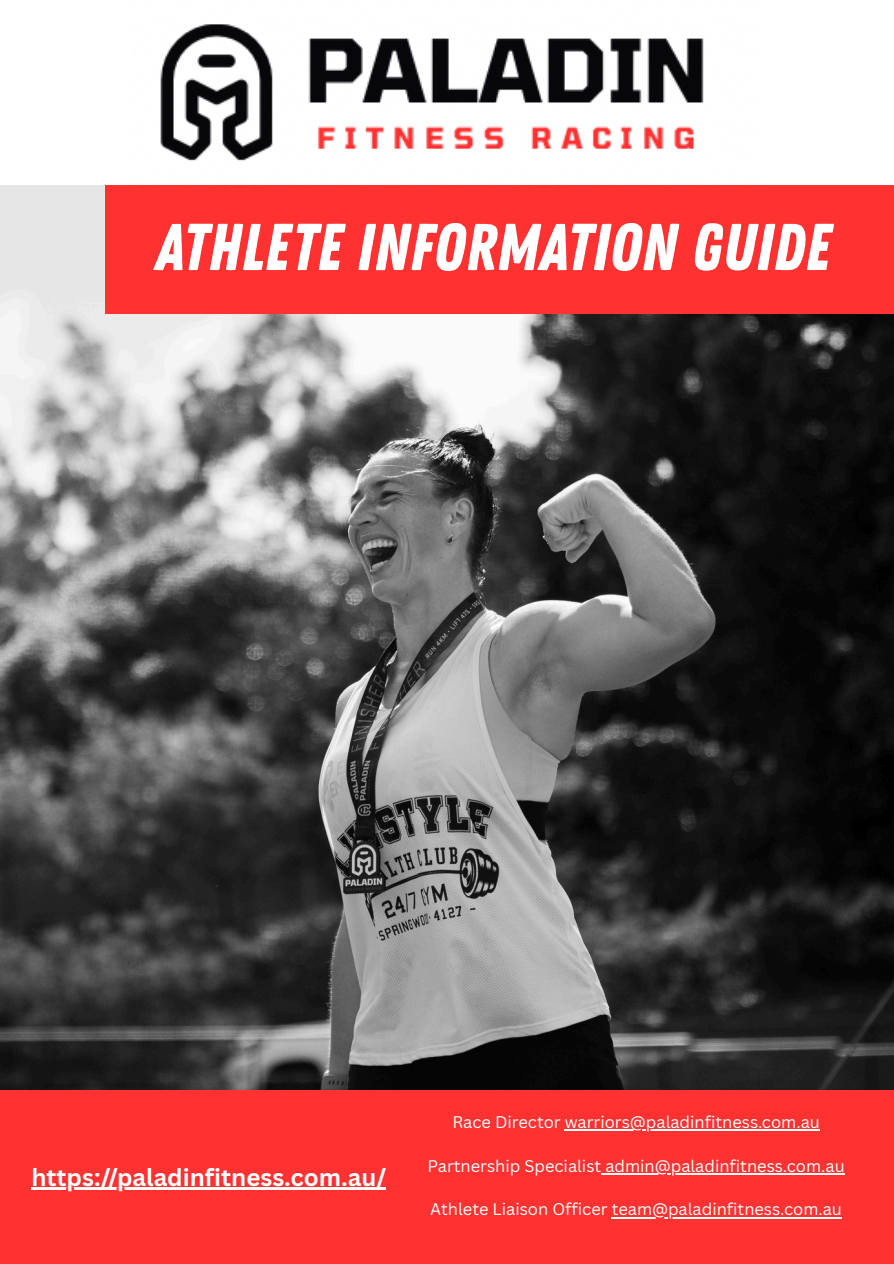
<style>
.page{position:relative;width:894px;height:1264px;background:#fff}
.page>*{position:absolute;margin:0;border:0;box-sizing:border-box;transform-origin:0 0}
.t1{font:66px "Zing Rust Base";color:#fff}
.t2{font:700 24px "Canva Sans";color:#fff}
.t3{font:16.5px "Canva Sans";color:#fff}
</style>
<div class="page">
<img style="left:0;top:185px;width:893px;height:905px">
<img style="left:160px;top:24px;width:544px;height:137px">
<div style="left:105px;top:185px;width:788px;height:129px;background:#ff3131"></div>
<div style="left:0;top:1090px;width:893px;height:173px;background:#ff3131"></div>
<hr style="left:564px;top:1129px;width:255px;height:1px;background:#fff">
<hr style="left:601px;top:1172px;width:243px;height:2px;background:#fff">
<hr style="left:611px;top:1216px;width:230px;height:2px;background:#fff">
<hr style="left:31px;top:1187px;width:355px;height:2px;background:#fff">
<h1 class="t1" style="left:155px;top:209px;width:676px">ATHLETE INFORMATION GUIDE</h1>
<h2 class="t2" style="left:31px;top:1159px;width:356px">https://paladinfitness.com.au/</h2>
<h2 class="t3" style="left:452px;top:1110px;width:369px">Race Director warriors@paladinfitness.com.au</h2>
<p class="t3" style="left:427px;top:1153px;width:418px">Partnership Specialist admin@paladinfitness.com.au</p>
<p class="t3" style="left:430px;top:1197px;width:413px">Athlete Liaison Officer team@paladinfitness.com.au</p>
</div>
